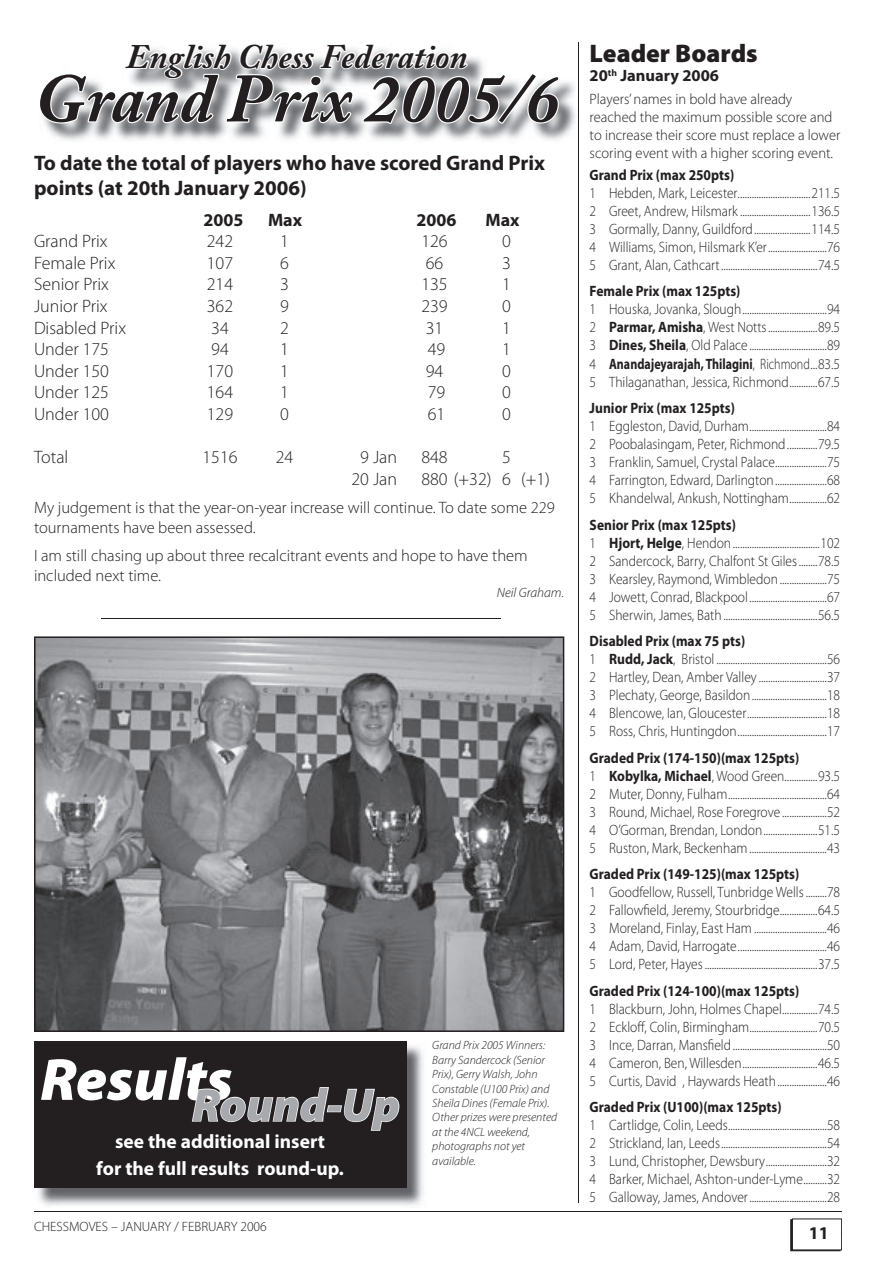
<style>
.page{position:relative;width:893px;height:1263px;background:#fff}
.page>*{position:absolute;margin:0;border:0;box-sizing:border-box;transform-origin:0 0}
.t1{font:italic 700 68.55px "Adobe Caslon Pro";color:#231f20}
.t2{font:italic 900 46.5px "Myriad Pro";color:#a8a9ad}
.t3{font:italic 700 34.2px "Adobe Caslon Pro";color:#231f20}
.t4{font:900 25.5px "Myriad Pro";color:#231f20}
.t5{font:700 21px/25.2px "Myriad Pro";color:#231f20}
.t6{font:700 19.5px/27px "Myriad Pro";color:#fff;text-align:center}
.t7{font:300 18px "Myriad Pro";color:#231f20}
.t8{font:700 18px "Myriad Pro";color:#231f20}
.t9{font:300 16.5px/19.8px "Myriad Pro";color:#231f20}
.t10{font:700 16.5px "Myriad Pro";color:#231f20}
.t11{font:300 15px/18px "Myriad Pro";color:#231f20;text-align:justify;scale:.9 1}
.t12{font:700 15px "Myriad Pro";color:#231f20;scale:.9 1}
.t13{font:300 15px/18px "Myriad Pro";color:#231f20}
.t14{font:300 13.5px "Myriad Pro";color:#231f20}
.t15{font:italic 300 13.5px "Myriad Pro";color:#231f20}
.t16{font:italic 300 12px/14.4px "Myriad Pro";color:#231f20}
.s1{font-weight:700}
</style>
<div class="page">
<hr style="left:34px;top:1211px;width:808px;height:1px;background:#231f20">
<svg style="left:791px;top:1219px;width:51px;height:32px"></svg>
<img style="left:561px;top:82px;width:15px;height:57px">
<svg style="left:43px;top:48px;width:518px;height:93px"></svg>
<hr style="left:578px;top:43px;width:1px;height:1160px;background:#231f20">
<hr style="left:101px;top:618px;width:399px;height:1px;background:#231f20">
<svg style="left:34px;top:636px;width:530px;height:396px;background:#7c7d7f"></svg>
<img style="left:38px;top:1042px;width:386px;height:164px">
<div style="left:34px;top:1042px;width:372px;height:146px;background:#231f20"></div>
<svg style="left:191px;top:1087px;width:209px;height:44px"></svg>
<h3 class="t3" style="left:126px;top:36px;width:343px">English Chess Federation</h3>
<h1 class="t1" style="left:34px;top:58px;width:527px">Grand Prix 2005/6</h1>
<h3 class="t5" style="left:34px;top:151px;width:513px">To date the total of players who have scored Grand Prix points (at 20th January 2006)</h3>
<p class="t8" style="left:204px;top:209px;width:41px">2005</p>
<p class="t8" style="left:268px;top:209px;width:36px">Max</p>
<p class="t8" style="left:417px;top:209px;width:41px">2006</p>
<p class="t8" style="left:486px;top:209px;width:36px">Max</p>
<p class="t7" style="left:34px;top:231px;width:75px">Grand Prix</p>
<p class="t7" style="left:207px;top:231px;width:28px">242</p>
<p class="t7" style="left:280px;top:231px;width:10px">1</p>
<p class="t7" style="left:421px;top:231px;width:28px">126</p>
<p class="t7" style="left:502px;top:231px;width:10px">0</p>
<p class="t7" style="left:34px;top:253px;width:83px">Female Prix</p>
<p class="t7" style="left:207px;top:253px;width:28px">107</p>
<p class="t7" style="left:280px;top:253px;width:10px">6</p>
<p class="t7" style="left:426px;top:253px;width:19px">66</p>
<p class="t7" style="left:502px;top:253px;width:10px">3</p>
<p class="t7" style="left:34px;top:274px;width:76px">Senior Prix</p>
<p class="t7" style="left:207px;top:274px;width:28px">214</p>
<p class="t7" style="left:280px;top:274px;width:10px">3</p>
<p class="t7" style="left:421px;top:274px;width:28px">135</p>
<p class="t7" style="left:502px;top:274px;width:10px">1</p>
<p class="t7" style="left:34px;top:296px;width:75px">Junior Prix</p>
<p class="t7" style="left:207px;top:296px;width:28px">362</p>
<p class="t7" style="left:280px;top:296px;width:10px">9</p>
<p class="t7" style="left:421px;top:296px;width:28px">239</p>
<p class="t7" style="left:502px;top:296px;width:10px">0</p>
<p class="t7" style="left:34px;top:318px;width:94px">Disabled Prix</p>
<p class="t7" style="left:211px;top:318px;width:19px">34</p>
<p class="t7" style="left:280px;top:318px;width:10px">2</p>
<p class="t7" style="left:426px;top:318px;width:19px">31</p>
<p class="t7" style="left:502px;top:318px;width:10px">1</p>
<p class="t7" style="left:34px;top:339px;width:77px">Under 175</p>
<p class="t7" style="left:211px;top:339px;width:19px">94</p>
<p class="t7" style="left:280px;top:339px;width:10px">1</p>
<p class="t7" style="left:428px;top:339px;width:19px">49</p>
<p class="t7" style="left:502px;top:339px;width:10px">1</p>
<p class="t7" style="left:34px;top:361px;width:77px">Under 150</p>
<p class="t7" style="left:207px;top:361px;width:28px">170</p>
<p class="t7" style="left:280px;top:361px;width:10px">1</p>
<p class="t7" style="left:426px;top:361px;width:19px">94</p>
<p class="t7" style="left:502px;top:361px;width:10px">0</p>
<p class="t7" style="left:34px;top:382px;width:77px">Under 125</p>
<p class="t7" style="left:207px;top:382px;width:28px">164</p>
<p class="t7" style="left:280px;top:382px;width:10px">1</p>
<p class="t7" style="left:428px;top:382px;width:19px">79</p>
<p class="t7" style="left:502px;top:382px;width:10px">0</p>
<p class="t7" style="left:34px;top:404px;width:77px">Under 100</p>
<p class="t7" style="left:207px;top:404px;width:28px">129</p>
<p class="t7" style="left:280px;top:404px;width:10px">0</p>
<p class="t7" style="left:428px;top:404px;width:19px">61</p>
<p class="t7" style="left:502px;top:404px;width:10px">0</p>
<p class="t7" style="left:34px;top:447px;width:36px">Total</p>
<p class="t7" style="left:202px;top:447px;width:37px">1516</p>
<p class="t7" style="left:276px;top:447px;width:19px">24</p>
<p class="t7" style="left:360px;top:447px;width:38px">9 Jan</p>
<p class="t7" style="left:421px;top:447px;width:28px">848</p>
<p class="t7" style="left:502px;top:447px;width:10px">5</p>
<p class="t7" style="left:351px;top:469px;width:47px">20 Jan</p>
<p class="t7" style="left:421px;top:469px;width:130px">880 (+32) 6 (+1)</p>
<p class="t9" style="left:34px;top:498px;width:522px">My judgement is that the year-on-year increase will continue. To date some 229 tournaments have been assessed.</p>
<p class="t9" style="left:34px;top:546px;width:495px">I am still chasing up about three recalcitrant events and hope to have them included next time.</p>
<p class="t15" style="left:497px;top:585px;width:69px">Neil Graham.</p>
<h2 class="t2" style="left:40px;top:1079px;width:361px"><sup>Results</sup>Round-Up</h2>
<h3 class="t6" style="left:96px;top:1128px;width:249px">see the additional insert<br>for the full results round-up.</h3>
<p class="t14" style="left:34px;top:1219px;width:234px">CHESSMOVES – JANUARY / FEBRUARY 2006</p>
<p class="t16" style="left:432px;top:1038px;width:126px">Grand Prix 2005 Winners:<br>Barry Sandercock (Senior<br>Prix), Gerry Walsh, John<br>Constable (U100 Prix) and<br>Sheila Dines (Female Prix).<br>Other prizes were presented at the 4NCL weekend, photographs not yet available.</p>
<h3 class="t4" style="left:590px;top:39px;width:170px">Leader Boards</h3>
<p class="t10" style="left:590px;top:67px;width:131px">20<sup>th</sup> January 2006</p>
<p class="t13" style="left:590px;top:90px;width:252px">Players’ names in bold have already reached the maximum possible score and to increase their score must replace a lower scoring event with a higher scoring event.</p>
<p class="t12" style="left:590px;top:166px;width:162px">Grand Prix (max 250pts)</p>
<p class="t11" style="left:590px;top:184px;width:280px">1 Hebden, Mark, Leicester ...............................211.5<br>2 Greet, Andrew, Hilsmark ..............................136.5<br>3 Gormally, Danny, Guildford ........................114.5<br>4 Williams, Simon, Hilsmark K’er .........................76<br>5 Grant, Alan, Cathcart .........................................74.5</p>
<p class="t12" style="left:590px;top:283px;width:169px">Female Prix (max 125pts)</p>
<p class="t11" style="left:590px;top:301px;width:280px">1 Houska, Jovanka, Slough ....................................94<br>2 <span class="s1">Parmar, Amisha</span>, West Notts .....................89.5<br>3 <span class="s1">Dines, Sheila</span>, Old Palace .................................89<br>4 <span class="s1">Anandajeyarajah, Thilagini</span>, Richmond ...83.5<br>5 Thilaganathan, Jessica, Richmond ............67.5</p>
<p class="t12" style="left:590px;top:400px;width:163px">Junior Prix (max 125pts)</p>
<p class="t11" style="left:590px;top:417px;width:280px">1 Eggleston, David, Durham .................................84<br>2 Poobalasingam, Peter, Richmond .............79.5<br>3 Franklin, Samuel, Crystal Palace ......................75<br>4 Farrington, Edward, Darlington ......................68<br>5 Khandelwal, Ankush, Nottingham ................62</p>
<p class="t11" style="left:590px;top:516px;width:280px;text-align:left"><span class="s1">Senior Prix (max 125pts)<br></span>1 <span class="s1">Hjort, Helge</span>, Hendon .....................................102<br>2 Sandercock, Barry, Chalfont St Giles ........78.5<br>3 Kearsley, Raymond, Wimbledon ....................75<br>4 Jowett, Conrad, Blackpool .................................67<br>5 Sherwin, James, Bath ........................................56.5</p>
<p class="t11" style="left:590px;top:632px;width:280px;text-align:left"><span class="s1">Disabled Prix (max 75 pts)<br></span>1 <span class="s1">Rudd, Jack</span>, Bristol ...............................................56<br>2 Hartley, Dean, Amber Valley .............................37<br>3 Plechaty, George, Basildon ................................18<br>4 Blencowe, Ian, Gloucester ..................................18<br>5 Ross, Chris, Huntingdon ......................................17</p>
<p class="t11" style="left:590px;top:749px;width:280px;text-align:left"><span class="s1">Graded Prix (174-150)(max 125pts)<br></span>1 <span class="s1">Kobylka, Michael</span>, Wood Green ..............93.5<br>2 Muter, Donny, Fulham ..........................................64<br>3 Round, Michael, Rose Foregrove ...................52<br>4 O’Gorman, Brendan, London .......................51.5<br>5 Ruston, Mark, Beckenham .................................43</p>
<p class="t12" style="left:590px;top:866px;width:234px">Graded Prix (149-125)(max 125pts)</p>
<p class="t11" style="left:590px;top:883px;width:280px">1 Goodfellow, Russell, Tunbridge Wells .........78<br>2 Fallowfield, Jeremy, Stourbridge ................64.5<br>3 Moreland, Finlay, East Ham ...............................46<br>4 Adam, David, Harrogate ......................................46<br>5 Lord, Peter, Hayes ................................................37.5</p>
<p class="t12" style="left:590px;top:982px;width:234px">Graded Prix (124-100)(max 125pts)</p>
<p class="t11" style="left:590px;top:1000px;width:280px">1 Blackburn, John, Holmes Chapel ...............74.5<br>2 Eckloff, Colin, Birmingham .............................70.5<br>3 Ince, Darran, Mansfield ........................................50<br>4 Cameron, Ben, Willesden ................................46.5<br>5 Curtis, David , Haywards Heath .....................46</p>
<p class="t12" style="left:590px;top:1099px;width:215px">Graded Prix (U100)(max 125pts)</p>
<p class="t11" style="left:590px;top:1116px;width:280px">1 Cartlidge, Colin, Leeds ..........................................58<br>2 Strickland, Ian, Leeds .............................................54<br>3 Lund, Christopher, Dewsbury ..........................32<br>4 Barker, Michael, Ashton-under-Lyme ..........32<br>5 Galloway, James, Andover .................................28</p>
<p class="t8" style="left:809px;top:1223px;width:21px">11</p>
</div>
